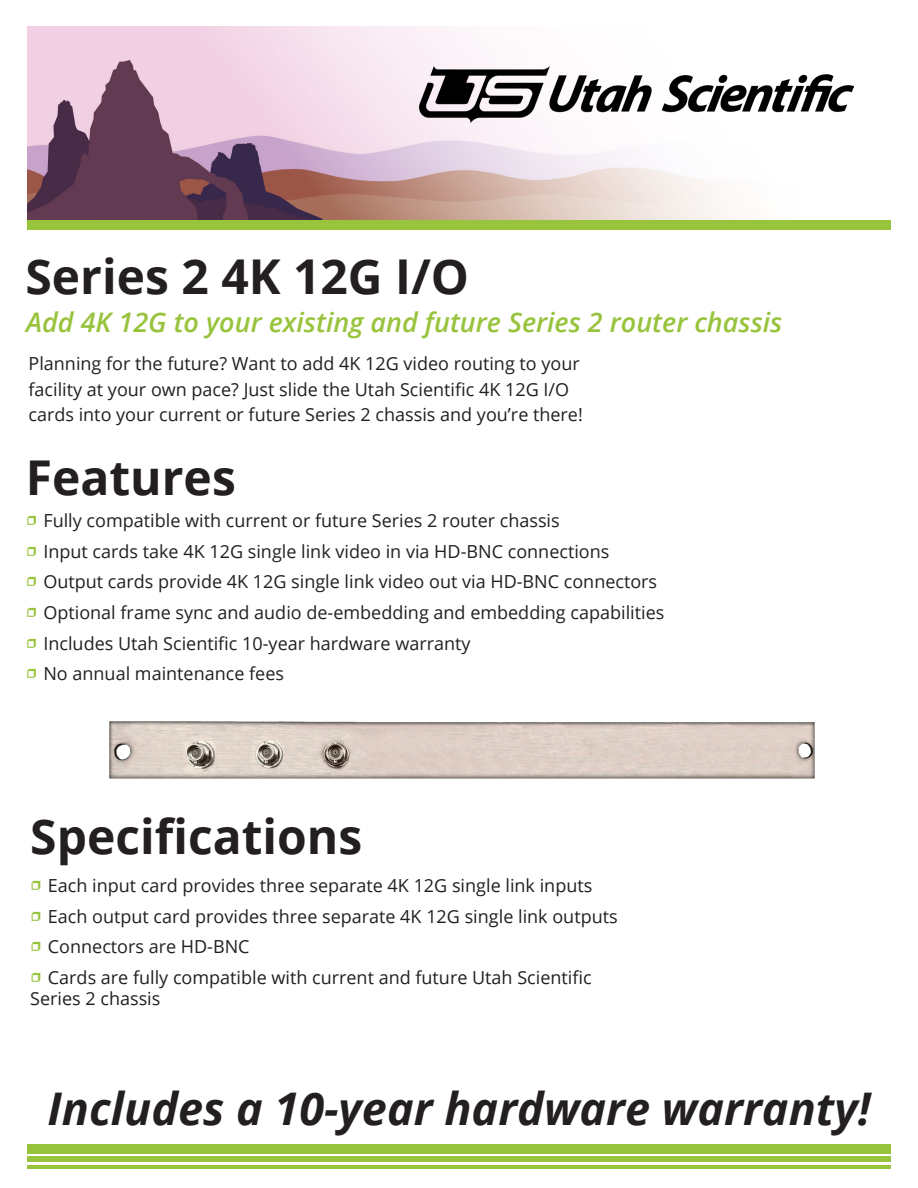
<style>
.page{position:relative;width:918px;height:1188px;background:#fff}
.page>*{position:absolute;margin:0;border:0;box-sizing:border-box;transform-origin:0 0}
.t1{font:700 48px "Open Sans";color:#231f20}
.t2{font:italic 700 45px "Open Sans";color:#231f20}
.t3{font:italic 600 27px "Open Sans";color:#98c33c}
.t4{font:18px/25.5px "Open Sans";color:#231f20}
.s1{font-family:"Minion Pro";font-size:25.5px;color:#98c33c}
</style>
<div class="page">
<div style="left:27px;top:1144px;width:864px;height:9px;background:#98c33c"></div>
<div style="left:27px;top:1157px;width:864px;height:5px;background:#98c33c"></div>
<hr style="left:27px;top:1165px;width:864px;height:3px;background:#98c33c">
<img style="left:27px;top:26px;width:697px;height:194px">
<div style="left:27px;top:220px;width:864px;height:9px;background:#98c33c"></div>
<img style="left:420px;top:66px;width:433px;height:57px">
<img style="left:109px;top:721px;width:706px;height:58px">
<p class="t1" style="left:26px;top:242px;width:445px">Series 2 4K 12G I/O</p>
<p class="t3" style="left:26px;top:304px;width:758px">Add 4K 12G to your existing and future Series 2 router chassis</p>
<p class="t4" style="left:28px;top:351px;width:556px">Planning for the future? Want to add 4K 12G video routing to your facility at your own pace? Just slide the Utah Scientific 4K 12G I/O cards into your current or future Series 2 chassis and you’re there!</p>
<p class="t1" style="left:26px;top:444px;width:212px">Features</p>
<p class="t4" style="left:26px;top:508px;width:535px"><span class="s1">•</span> Fully compatible with current or future Series 2 router chassis</p>
<p class="t4" style="left:26px;top:538px;width:585px"><span class="s1">•</span> Input cards take 4K 12G single link video in via HD-BNC connections</p>
<p class="t4" style="left:26px;top:569px;width:633px"><span class="s1">•</span> Output cards provide 4K 12G single link video out via HD-BNC connectors</p>
<p class="t4" style="left:26px;top:599px;width:640px"><span class="s1">•</span> Optional frame sync and audio de-embedding and embedding capabilities</p>
<p class="t4" style="left:26px;top:630px;width:446px"><span class="s1">•</span> Includes Utah Scientific 10-year hardware warranty</p>
<p class="t4" style="left:26px;top:661px;width:260px"><span class="s1">•</span> No annual maintenance fees</p>
<p class="t1" style="left:30px;top:802px;width:333px">Specifications</p>
<p class="t4" style="left:30px;top:872px;width:564px"><span class="s1">•</span> Each input card provides three separate 4K 12G single link inputs</p>
<p class="t4" style="left:30px;top:903px;width:589px"><span class="s1">•</span> Each output card provides three separate 4K 12G single link outputs</p>
<p class="t4" style="left:30px;top:933px;width:221px"><span class="s1">•</span> Connectors are HD-BNC</p>
<p class="t4" style="left:30px;top:966px;width:563px;line-height:21.6px"><span class="s1">•</span> Cards are fully compatible with current and future Utah Scientific<br>Series 2 chassis</p>
<p class="t2" style="left:47px;top:1077px;width:825px">Includes a 10-year hardware warranty!</p>
</div>
